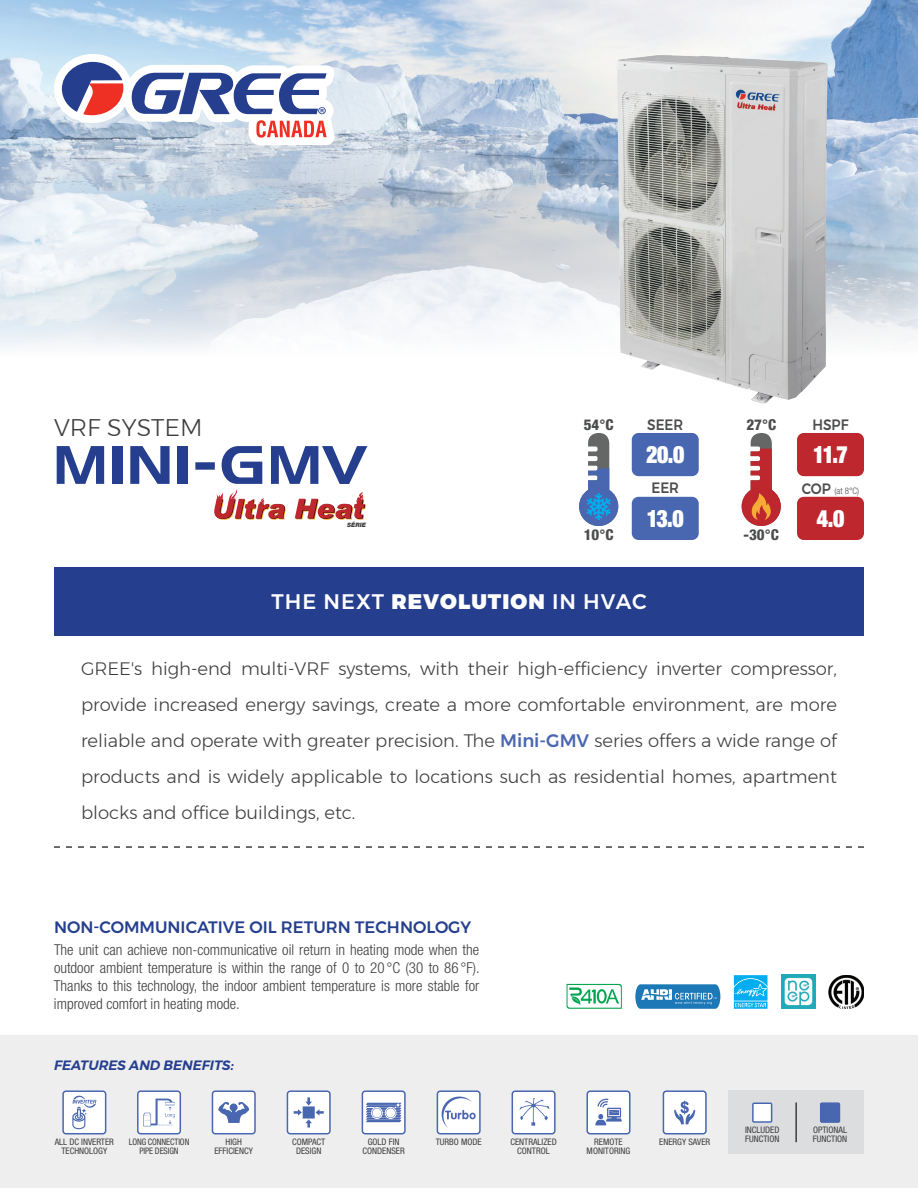
<style>
.page{position:relative;width:918px;height:1188px;background:#fff}
.page>*{position:absolute;margin:0;border:0;box-sizing:border-box;transform-origin:0 0}
.t1{font:54px "Denmark";letter-spacing:.045em;color:#253f8e}
.t2{font:900 condensed 24px "Helvetica Neue LT Std";color:#fff;scale:.9 1}
.t3{font:300 24px "Montserrat";color:#3e3e3f}
.t4{font:500 21px "Montserrat";letter-spacing:.05em;color:#fff}
.t5{font:300 18px/36px "Montserrat";color:#3e3e3f;text-align:justify}
.t6{font:500 16.5px "Montserrat";color:#253f8e}
.t7{font:300 condensed 15px/18px "Helvetica Neue LT Std";color:#3e3e3f;text-align:justify}
.t8{font:800 condensed 15px "Helvetica Neue LT Std";color:#4b4c4d}
.t9{font:500 15px "Montserrat";color:#4b4c4d;scale:.9 1}
.t10{font:italic 600 13.5px "Montserrat";color:#253f8e}
.t11{font:condensed 9px/9px "Helvetica Neue LT Std";color:#3e3e3f;text-align:center}
.t12{font:condensed 9px/9px "Helvetica Neue LT Std";color:#3e3e3f;text-align:center;scale:.95 1}
.t13{font:300 condensed 9px "Helvetica Neue LT Std";color:#4b4c4d}
.t14{font:italic 900 6px "Helvetica Neue LT Std";color:#3e3e3f}
.s1{font-family:"Montserrat";font-weight:500;font-stretch:normal;font-size:15px}
.s2{font-weight:900}
.s3{font-weight:500;color:#4967b0}
</style>
<div class="page">
<div style="left:0;top:1036px;width:918px;height:152px;background:#eeeeef"></div>
<img style="left:0;top:0;width:918px;height:348px">
<svg style="left:512px;top:1090px;width:44px;height:44px;background:#dfe4f0"></svg>
<svg style="left:437px;top:1090px;width:44px;height:44px;background:#d6dded"></svg>
<div style="left:212px;top:1091px;width:43px;height:43px;background:#fff;border-radius:3px"></div>
<div style="left:212px;top:1090px;width:44px;height:44px;border:2px solid #4967b0;border-radius:3px"></div>
<svg style="left:218px;top:1102px;width:31px;height:21px"></svg>
<svg style="left:586px;top:1090px;width:45px;height:44px;background:#d0d8ea"></svg>
<svg style="left:362px;top:1090px;width:44px;height:44px;background:#c2cce4"></svg>
<div style="left:287px;top:1091px;width:43px;height:43px;background:#fff;border-radius:3px"></div>
<div style="left:287px;top:1090px;width:44px;height:44px;border:2px solid #4967b0;border-radius:3px"></div>
<svg style="left:294px;top:1097px;width:30px;height:31px"></svg>
<svg style="left:663px;top:1090px;width:44px;height:44px;background:#d8dfee"></svg>
<div style="left:63px;top:1091px;width:43px;height:43px;background:#fff;border-radius:3px"></div>
<div style="left:62px;top:1090px;width:44px;height:44px;border:2px solid #4967b0;border-radius:3px"></div>
<svg style="left:72px;top:1096px;width:24px;height:33px"></svg>
<div style="left:138px;top:1091px;width:42px;height:43px;background:#fff;border-radius:3px"></div>
<div style="left:137px;top:1090px;width:44px;height:44px;border:2px solid #4967b0;border-radius:3px"></div>
<svg style="left:143px;top:1099px;width:32px;height:27px"></svg>
<svg style="left:357px;top:492px;width:9px;height:28px"></svg>
<div style="left:54px;top:567px;width:810px;height:69px;background:#253f8e"></div>
<svg style="left:54px;top:846px;width:810px;height:2px"></svg>
<img style="left:611px;top:54px;width:218px;height:350px">
<img style="left:829px;top:975px;width:35px;height:34px">
<svg style="left:567px;top:984px;width:55px;height:25px"></svg>
<svg style="left:635px;top:984px;width:85px;height:25px;background:#4a93c5"></svg>
<svg style="left:734px;top:975px;width:34px;height:34px"></svg>
<img style="left:781px;top:975px;width:34px;height:34px">
<div style="left:728px;top:1090px;width:136px;height:64px;background:#dcdddf"></div>
<div style="left:820px;top:1103px;width:20px;height:19px;background:#4967b0"></div>
<div style="left:820px;top:1103px;width:20px;height:20px;border:2px solid #4967b0"></div>
<hr style="left:795px;top:1103px;width:2px;height:39px;background:#3e3e3f">
<div style="left:752px;top:1103px;width:20px;height:19px;background:#fff"></div>
<div style="left:752px;top:1103px;width:20px;height:20px;border:2px solid #4967b0"></div>
<svg style="left:46px;top:0;width:311px;height:520px"></svg>
<svg style="left:62px;top:62px;width:265px;height:76px"></svg>
<div style="left:797px;top:433px;width:67px;height:43px;background:#be272d;border-radius:7px"></div>
<div style="left:797px;top:497px;width:67px;height:43px;background:#be272d;border-radius:7px"></div>
<svg style="left:742px;top:433px;width:39px;height:93px"></svg>
<div style="left:632px;top:433px;width:67px;height:43px;background:#4967b0;border-radius:7px"></div>
<div style="left:632px;top:497px;width:67px;height:43px;background:#4967b0;border-radius:7px"></div>
<svg style="left:579px;top:433px;width:39px;height:93px"></svg>
<h2 class="t3" style="left:54px;top:409px;width:150px">VRF SYSTEM</h2>
<h1 class="t1" style="left:54px;top:432px;width:313px">MINI-GMV</h1>
<p class="t14" style="left:347px;top:521px;width:20px">SÉRIE</p>
<p class="t8" style="left:584px;top:415px;width:31px">54°C</p>
<p class="t9" style="left:647px;top:413px;width:42px">SEER</p>
<p class="t8" style="left:746px;top:415px;width:31px">27°C</p>
<p class="t9" style="left:812px;top:413px;width:42px">HSPF</p>
<h2 class="t2" style="left:646px;top:439px;width:44px">20.0</h2>
<h2 class="t2" style="left:813px;top:439px;width:40px">11.7</h2>
<p class="t9" style="left:651px;top:476px;width:32px">EER</p>
<p class="t13" style="left:802px;top:485px;width:59px"><span class="s1">COP</span> (at 8°C)</p>
<h2 class="t2" style="left:647px;top:503px;width:43px">13.0</h2>
<h2 class="t2" style="left:817px;top:503px;width:32px">4.0</h2>
<p class="t8" style="left:584px;top:526px;width:31px">10°C</p>
<p class="t8" style="left:744px;top:526px;width:37px">-30°C</p>
<p class="t4" style="left:271px;top:585px;width:377px">THE NEXT <span class="s2">REVOLUTION</span> IN HVAC</p>
<p class="t5" style="left:81px;top:651px;width:758px">GREE's high-end multi-VRF systems, with their high-efficiency inverter compressor, provide increased energy savings, create a more comfortable environment, are more reliable and operate with greater precision. The <span class="s3">Mini-GMV</span> series offers a wide range of products and is widely applicable to locations such as residential homes, apartment blocks and office buildings, etc.</p>
<p class="t6" style="left:54px;top:915px;width:419px">NON-COMMUNICATIVE OIL RETURN TECHNOLOGY</p>
<p class="t7" style="left:54px;top:940px;width:427px">The unit can achieve non-communicative oil return in heating mode when the outdoor ambient temperature is within the range of 0 to 20 °C (30 to 86 °F).<br>Thanks to this technology, the indoor ambient temperature is more stable for improved comfort in heating mode.</p>
<p class="t10" style="left:54px;top:1055px;width:181px">FEATURES AND BENEFITS:</p>
<p class="t11" style="left:510px;top:1138px;width:48px">CENTRALIZED<br>CONTROL</p>
<p class="t11" style="left:55px;top:1138px;width:61px">ALL DC INVERTER</p>
<p class="t11" style="left:659px;top:1138px;width:52px">ENERGY SAVER</p>
<p class="t11" style="left:61px;top:1147px;width:47px">TECHNOLOGY</p>
<p class="t12" style="left:129px;top:1138px;width:65px">LONG CONNECTION<br>PIPE DESIGN</p>
<p class="t11" style="left:226px;top:1138px;width:18px">HIGH</p>
<p class="t11" style="left:436px;top:1138px;width:47px">TURBO MODE</p>
<p class="t11" style="left:214px;top:1147px;width:40px">EFFICIENCY</p>
<p class="t11" style="left:587px;top:1138px;width:45px">REMOTE<br>MONITORING</p>
<p class="t11" style="left:363px;top:1138px;width:44px">GOLD FIN<br>CONDENSER</p>
<p class="t11" style="left:292px;top:1138px;width:35px">COMPACT<br>DESIGN</p>
<p class="t11" style="left:745px;top:1125px;width:36px;text-align:left">INCLUDED<br>FUNCTION</p>
<p class="t11" style="left:813px;top:1125px;width:36px;text-align:left">OPTIONAL<br>FUNCTION</p>
</div>
